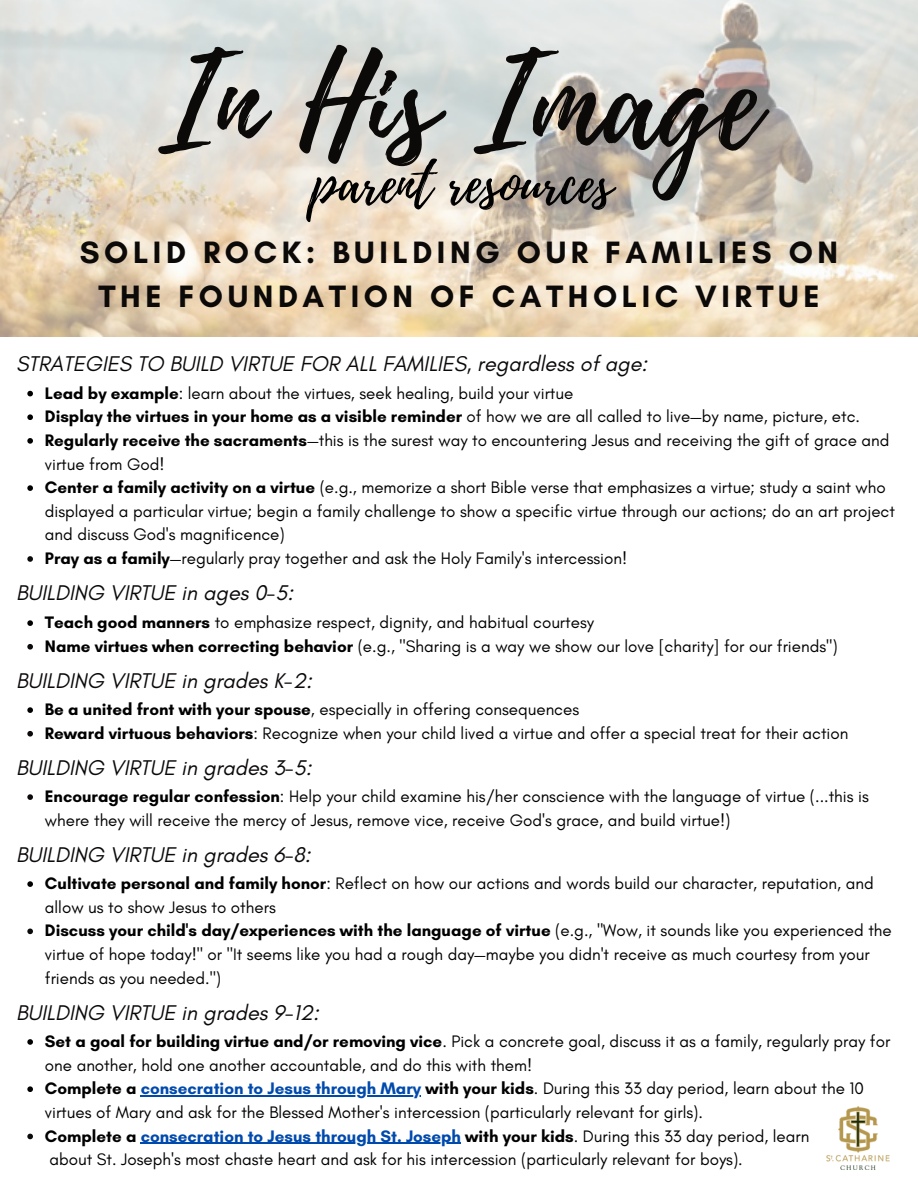
<style>
.page{position:relative;width:918px;height:1188px;background:#fff}
.page>*{position:absolute;margin:0;border:0;box-sizing:border-box;transform-origin:0 0}
.t1{font:132px "Playlist Script";color:#0c0909}
.t2{font:54px "Playlist Script";color:#000}
.t3{font:700 31.5px/43.8px "Glacial Indifference";letter-spacing:.145em;color:#0c0909;text-align:center}
.t4{font:italic 21.75px "Glacial Indifference";color:#0c0909}
.t5{font:16.95px/23.7px "Glacial Indifference";color:#000}
.s1{font-weight:700}
.s2{font-weight:700;color:#004aad}
</style>
<div class="page">
<img style="left:0;top:0;width:918px;height:337px">
<svg style="left:27px;top:1039px;width:6px;height:6px"></svg>
<svg style="left:27px;top:1086px;width:6px;height:6px"></svg>
<hr style="left:141px;top:1095px;width:280px;height:2px;background:#004aad">
<svg style="left:27px;top:1134px;width:6px;height:5px"></svg>
<hr style="left:141px;top:1143px;width:320px;height:1px;background:#004aad">
<svg style="left:27px;top:391px;width:6px;height:5px"></svg>
<svg style="left:27px;top:414px;width:6px;height:6px"></svg>
<svg style="left:27px;top:438px;width:6px;height:6px"></svg>
<svg style="left:27px;top:485px;width:6px;height:6px"></svg>
<svg style="left:27px;top:556px;width:6px;height:6px"></svg>
<svg style="left:27px;top:620px;width:6px;height:6px"></svg>
<svg style="left:27px;top:644px;width:6px;height:6px"></svg>
<svg style="left:27px;top:707px;width:6px;height:6px"></svg>
<svg style="left:27px;top:731px;width:6px;height:6px"></svg>
<svg style="left:27px;top:794px;width:6px;height:6px"></svg>
<svg style="left:27px;top:881px;width:6px;height:6px"></svg>
<svg style="left:27px;top:929px;width:6px;height:5px"></svg>
<img style="left:826px;top:1107px;width:63px;height:63px">
<h1 class="t1" style="left:158px;top:9px;width:603px">In His Image</h1>
<h3 class="t3" style="left:80px;top:230px;width:760px">SOLID ROCK: BUILDING OUR FAMILIES ON<br>THE FOUNDATION OF CATHOLIC VIRTUE</h3>
<h2 class="t2" style="left:312px;top:145px;width:302px">parent resources</h2>
<p class="t4" style="left:16px;top:350px;width:633px">STRATEGIES TO BUILD VIRTUE FOR ALL FAMILIES, regardless of age:</p>
<p class="t5" style="left:45px;top:381px;width:852px"><span class="s1">Lead by example</span>: learn about the virtues, seek healing, build your virtue<br><span class="s1">Display the virtues in your home as a visible reminder</span> of how we are all called to live—by name, picture, etc.<br><span class="s1">Regularly receive the sacraments</span>—this is the surest way to encountering Jesus and receiving the gift of grace and virtue from God!<br><span class="s1">Center a family activity on a virtue</span> (e.g., memorize a short Bible verse that emphasizes a virtue; study a saint who displayed a particular virtue; begin a family challenge to show a specific virtue through our actions; do an art project and discuss God's magnificence)<br><span class="s1">Pray as a family</span>—regularly pray together and ask the Holy Family's intercession!</p>
<p class="t4" style="left:16px;top:579px;width:279px">BUILDING VIRTUE in ages 0-5:</p>
<p class="t5" style="left:45px;top:610px;width:794px"><span class="s1">Teach good manners</span> to emphasize respect, dignity, and habitual courtesy<br><span class="s1">Name virtues when correcting behavior</span> (e.g., "Sharing is a way we show our love [charity] for our friends")</p>
<p class="t4" style="left:16px;top:667px;width:297px">BUILDING VIRTUE in grades K-2:</p>
<p class="t5" style="left:45px;top:697px;width:805px"><span class="s1">Be a united front with your spouse</span>, especially in offering consequences<br><span class="s1">Reward virtuous behaviors</span>: Recognize when your child lived a virtue and offer a special treat for their action</p>
<p class="t4" style="left:16px;top:754px;width:297px">BUILDING VIRTUE in grades 3-5:</p>
<p class="t5" style="left:45px;top:784px;width:825px"><span class="s1">Encourage regular confession</span>: Help your child examine his/her conscience with the language of virtue (...this is where they will receive the mercy of Jesus, remove vice, receive God's grace, and build virtue!)</p>
<p class="t4" style="left:16px;top:841px;width:296px">BUILDING VIRTUE in grades 6-8:</p>
<p class="t5" style="left:45px;top:871px;width:848px"><span class="s1">Cultivate personal and family honor</span>: Reflect on how our actions and words build our character, reputation, and allow us to show Jesus to others<br><span class="s1">Discuss your child's day/experiences with the language of virtue</span> (e.g., "Wow, it sounds like you experienced the virtue of hope today!" or "It seems like you had a rough day—maybe you didn't receive as much courtesy from your friends as you needed.")</p>
<p class="t4" style="left:16px;top:999px;width:304px">BUILDING VIRTUE in grades 9-12:</p>
<p class="t5" style="left:45px;top:1029px;width:847px"><span class="s1">Set a goal for building virtue and/or removing vice</span>. Pick a concrete goal, discuss it as a family, regularly pray for one another, hold one another accountable, and do this with them!<br><span class="s1">Complete a</span> <span class="s2">consecration to Jesus through Mary</span> <span class="s1">with your kids</span>. During this 33 day period, learn about the 10 virtues of Mary and ask for the Blessed Mother's intercession (particularly relevant for girls).<br><span class="s1">Complete a</span> <span class="s2">consecration to Jesus through St. Joseph</span> <span class="s1">with your kids</span>. During this 33 day period, learn<br>about St. Joseph's most chaste heart and ask for his intercession (particularly relevant for boys).</p>
</div>
